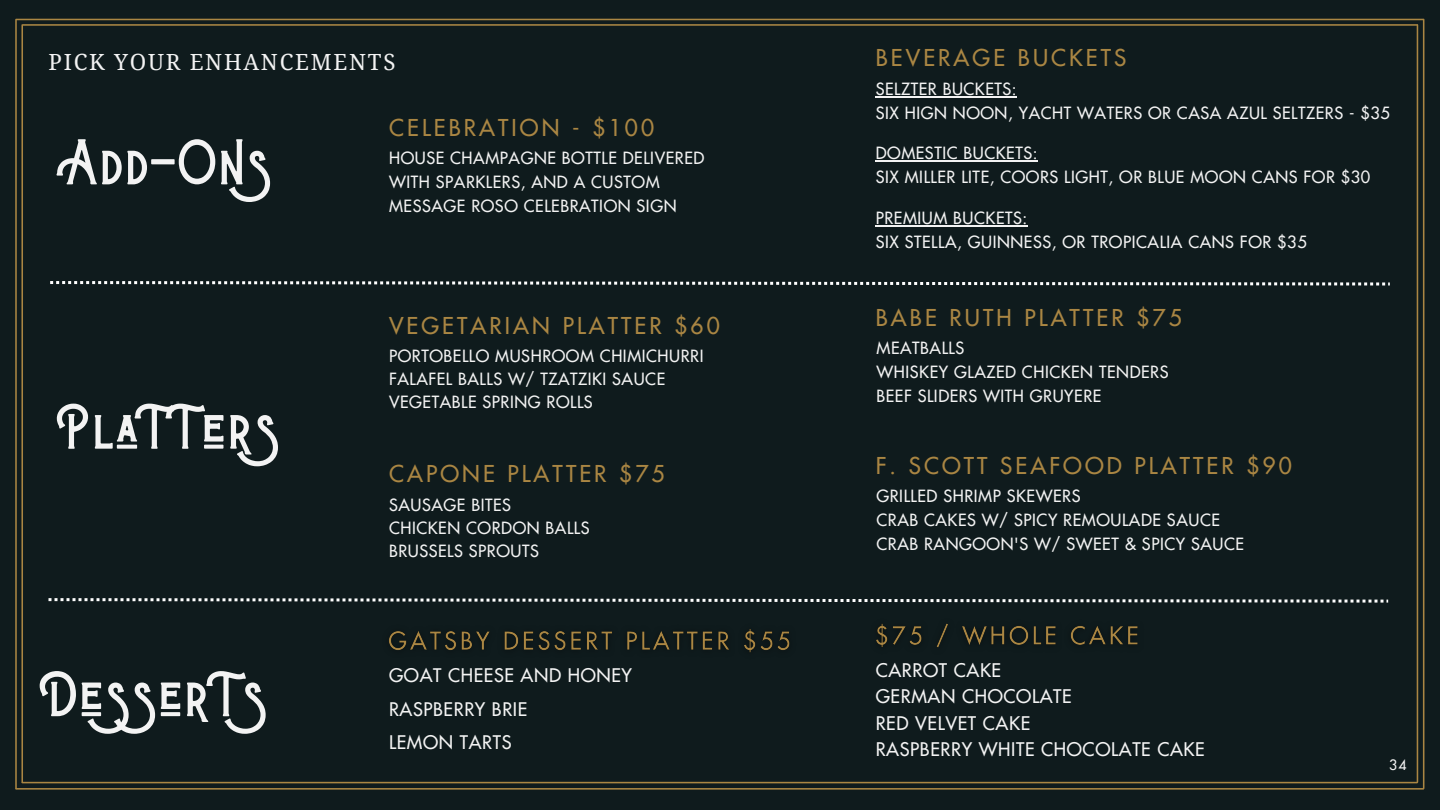
<style>
.page{position:relative;width:1440px;height:810px;background:#0f1b1d}
.page>*{position:absolute;margin:0;border:0;box-sizing:border-box;transform-origin:0 0}
.t1{font:51.7px "Badhorse";letter-spacing:.03em;color:#f3f3f3}
.t2{font:500 22.6px "Futura Std";letter-spacing:.135em;color:#aa8643}
.t3{font:22.3px "Droid Serif";letter-spacing:.08em;color:#f3f3f3}
.t4{font:500 18.3px/26.2px "Futura Std";letter-spacing:.035em;color:#f3f3f3}
.t5{font:500 16.4px/24px "Futura Std";letter-spacing:.035em;color:#f3f3f3}
.t6{font:500 14px "Futura Std";color:#f3f3f3}
</style>
<div class="page">
<hr style="left:16px;top:19px;width:1407px;height:1px;background:#aa8643">
<hr style="left:23px;top:24px;width:1394px;height:2px;background:#aa8643">
<hr style="left:22px;top:782px;width:1395px;height:1px;background:#aa8643">
<hr style="left:16px;top:788px;width:1407px;height:2px;background:#aa8643">
<hr style="left:1423px;top:19px;width:1px;height:769px;background:#aa8643">
<hr style="left:1417px;top:25px;width:1px;height:757px;background:#aa8643">
<hr style="left:21px;top:25px;width:2px;height:757px;background:#aa8643">
<hr style="left:15px;top:20px;width:2px;height:768px;background:#aa8643">
<svg style="left:49px;top:598px;width:1339px;height:5px"></svg>
<img style="left:389px;top:629px;width:401px;height:24px">
<svg style="left:50px;top:281px;width:1340px;height:4px"></svg>
<hr style="left:876px;top:96px;width:141px;height:2px;background:#f3f3f3">
<hr style="left:876px;top:161px;width:162px;height:1px;background:#f3f3f3">
<hr style="left:876px;top:225px;width:152px;height:2px;background:#f3f3f3">
<img style="left:876px;top:623px;width:262px;height:24px">
<h2 class="t3" style="left:49px;top:50px;width:348px">PICK YOUR ENHANCEMENTS</h2>
<p class="t1" style="left:66px;top:127px;width:208px">ADD-ONS</p>
<p class="t1" style="left:66px;top:392px;width:216px">PLATTERS</p>
<p class="t1" style="left:49px;top:659px;width:220px">DESSERTS</p>
<h2 class="t2" style="left:389px;top:117px;width:267px">CELEBRATION - $100</h2>
<p class="t5" style="left:389px;top:147px;width:317px">HOUSE CHAMPAGNE BOTTLE DELIVERED<br>WITH SPARKLERS, AND A CUSTOM<br>MESSAGE ROSO CELEBRATION SIGN</p>
<p class="t2" style="left:389px;top:315px;width:332px">VEGETARIAN PLATTER $60</p>
<h1 class="t5" style="left:389px;top:344px;width:316px">PORTOBELLO MUSHROOM CHIMICHURRI</h1>
<h4 class="t5" style="left:389px;top:368px;width:278px">FALAFEL BALLS W/ TZATZIKI SAUCE</h4>
<p class="t5" style="left:389px;top:391px;width:205px">VEGETABLE SPRING ROLLS</p>
<p class="t2" style="left:389px;top:464px;width:277px">CAPONE PLATTER $75</p>
<p class="t5" style="left:389px;top:493px;width:123px">SAUSAGE BITES</p>
<h2 class="t5" style="left:389px;top:517px;width:202px">CHICKEN CORDON BALLS</h2>
<p class="t5" style="left:389px;top:540px;width:151px">BRUSSELS SPROUTS</p>
<h2 class="t4" style="left:389px;top:663px;width:244px">GOAT CHEESE AND HONEY</h2>
<p class="t4" style="left:389px;top:697px;width:140px">RASPBERRY BRIE</p>
<p class="t4" style="left:389px;top:730px;width:124px">LEMON TARTS</p>
<h5 class="t2" style="left:876px;top:48px;width:252px">BEVERAGE BUCKETS</h5>
<p class="t5" style="left:876px;top:77px;width:142px">SELZTER BUCKETS:</p>
<p class="t5" style="left:876px;top:101px;width:516px">SIX HIGN NOON, YACHT WATERS OR CASA AZUL SELTZERS - $35</p>
<p class="t5" style="left:876px;top:142px;width:163px">DOMESTIC BUCKETS:</p>
<h1 class="t5" style="left:876px;top:166px;width:496px">SIX MILLER LITE, COORS LIGHT, OR BLUE MOON CANS FOR $30</h1>
<h5 class="t5" style="left:876px;top:206px;width:153px">PREMIUM BUCKETS:</h5>
<h5 class="t5" style="left:876px;top:230px;width:433px">SIX STELLA, GUINNESS, OR TROPICALIA CANS FOR $35</h5>
<p class="t2" style="left:876px;top:308px;width:308px">BABE RUTH PLATTER $75</p>
<p class="t5" style="left:876px;top:337px;width:89px">MEATBALLS</p>
<p class="t5" style="left:876px;top:361px;width:294px">WHISKEY GLAZED CHICKEN TENDERS</p>
<p class="t5" style="left:876px;top:384px;width:226px">BEEF SLIDERS WITH GRUYERE</p>
<h2 class="t2" style="left:876px;top:456px;width:418px">F. SCOTT SEAFOOD PLATTER $90</h2>
<p class="t5" style="left:876px;top:485px;width:205px">GRILLED SHRIMP SKEWERS</p>
<h3 class="t5" style="left:876px;top:509px;width:345px">CRAB CAKES W/ SPICY REMOULADE SAUCE</h3>
<h1 class="t5" style="left:876px;top:532px;width:369px">CRAB RANGOON'S W/ SWEET &amp; SPICY SAUCE</h1>
<h5 class="t4" style="left:876px;top:658px;width:331px">CARROT CAKE<br>GERMAN CHOCOLATE<br>RED VELVET CAKE<br>RASPBERRY WHITE CHOCOLATE CAKE</h5>
<p class="t6" style="left:1389px;top:758px;width:19px">34</p>
</div>
